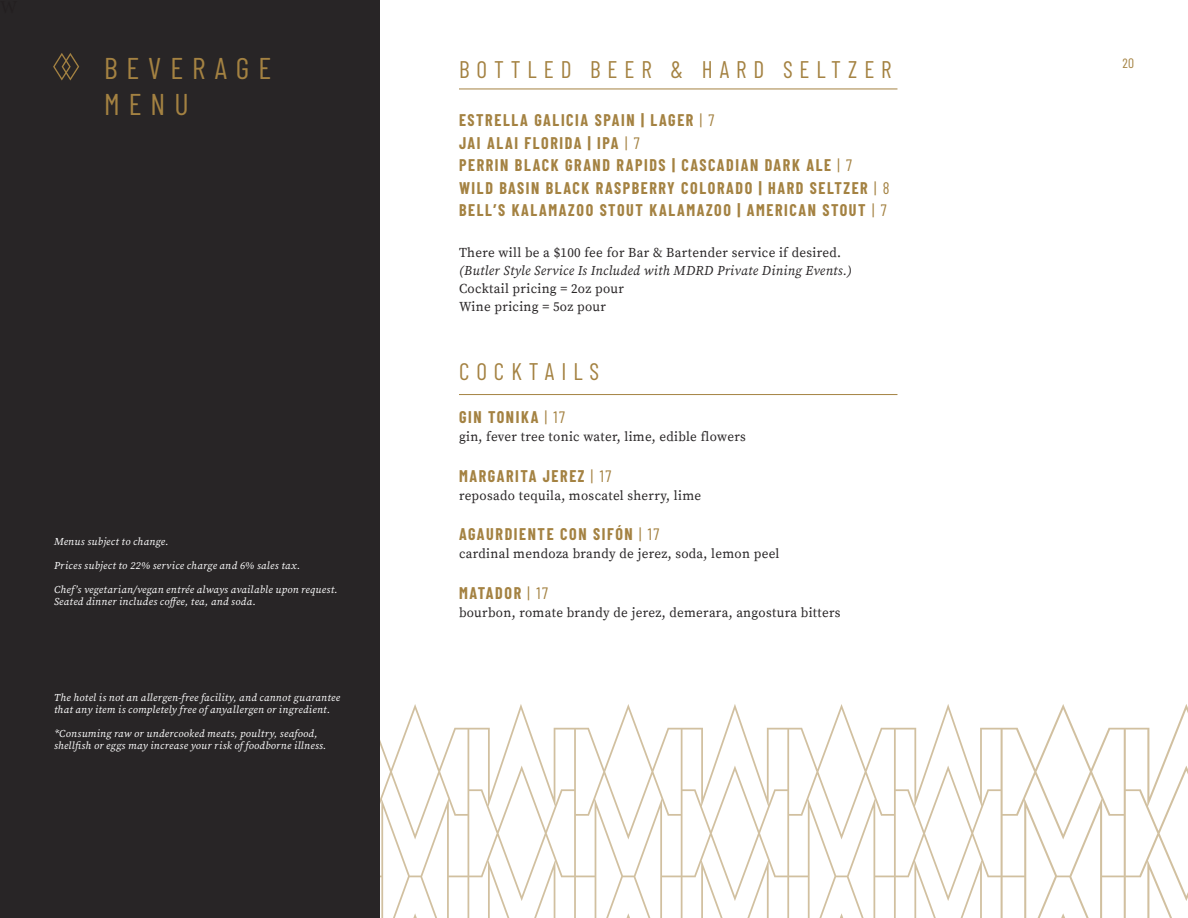
<style>
.page{position:relative;width:1188px;height:918px;background:#fff}
.page>*{position:absolute;margin:0;border:0;box-sizing:border-box;transform-origin:0 0}
.t1{font:30px/36px "Barlow Condensed";letter-spacing:.3em;color:#a48242}
.t2{font:24px "Barlow Condensed";letter-spacing:.3em;color:#a48242}
.t3{font:700 16.5px "Barlow Condensed";letter-spacing:.1em;color:#a48242}
.t4{font:13.5px/18px "Source Serif Pro";letter-spacing:.025em;color:#282526}
.t5{font:13.5px "Barlow Condensed";color:#a48242}
.t6{font:italic 10.5px/12px "Source Serif Variable";letter-spacing:.025em;color:#fff}
.s1{font-weight:400}
.s2{font-family:"Source Serif Variable";font-style:italic}
</style>
<div class="page">
<svg style="left:379px;top:704px;width:809px;height:214px"></svg>
<div style="left:0;top:0;width:379px;height:918px;background:#282526"></div>
<svg style="left:53px;top:53px;width:26px;height:28px"></svg>
<hr style="left:459px;top:89px;width:438px;height:1px;background:#a48242">
<hr style="left:459px;top:394px;width:438px;height:1px;background:#a48242">
<p class="t1" style="left:104px;top:48px;width:169px">BEVERAGE<br>MENU</p>
<p class="t6" style="left:54px;top:536px;width:116px">Menus subject to change.</p>
<p class="t6" style="left:54px;top:560px;width:248px">Prices subject to 22% service charge and 6% sales tax.</p>
<p class="t6" style="left:54px;top:584px;width:285px">Chef’s vegetarian/vegan entrée always available upon request.<br>Seated dinner includes coffee, tea, and soda.</p>
<p class="t6" style="left:54px;top:692px;width:287px">The hotel is not an allergen-free facility, and cannot guarantee that any item is completely free of anyallergen or ingredient.</p>
<p class="t6" style="left:54px;top:728px;width:274px">*Consuming raw or undercooked meats, poultry, seafood, shellfish or eggs may increase your risk of foodborne illness.</p>
<p class="t2" style="left:459px;top:52px;width:434px">BOTTLED BEER &amp; HARD SELTZER</p>
<p class="t3" style="left:459px;top:109px;width:257px">ESTRELLA GALICIA SPAIN | LAGER <span class="s1">| 7</span></p>
<p class="t3" style="left:459px;top:131px;width:182px">JAI ALAI FLORIDA | IPA <span class="s1">| 7</span></p>
<p class="t3" style="left:459px;top:154px;width:395px">PERRIN BLACK GRAND RAPIDS | CASCADIAN DARK ALE <span class="s1">| 7</span></p>
<p class="t3" style="left:459px;top:176px;width:432px">WILD BASIN BLACK RASPBERRY COLORADO | HARD SELTZER <span class="s1">| 8</span></p>
<p class="t3" style="left:459px;top:199px;width:429px">BELL’S KALAMAZOO STOUT KALAMAZOO | AMERICAN STOUT <span class="s1">| 7</span></p>
<p class="t4" style="left:459px;top:244px;width:394px">There will be a $100 fee for Bar &amp; Bartender service if desired. <span class="s2">(Butler Style Service Is Included with MDRD Private Dining Events.)<br></span>Cocktail pricing = 2oz pour</p>
<p class="t4" style="left:459px;top:298px;width:149px">Wine pricing = 5oz pour</p>
<p class="t2" style="left:459px;top:354px;width:142px">COCKTAILS</p>
<p class="t3" style="left:459px;top:406px;width:108px">GIN TONIKA <span class="s1">| 17</span></p>
<p class="t4" style="left:459px;top:428px;width:288px">gin, fever tree tonic water, lime, edible flowers</p>
<p class="t3" style="left:459px;top:464px;width:154px">MARGARITA JEREZ <span class="s1">| 17</span></p>
<p class="t4" style="left:459px;top:487px;width:244px">reposado tequila, moscatel sherry, lime</p>
<p class="t3" style="left:459px;top:523px;width:202px">AGAURDIENTE CON SIFÓN <span class="s1">| 17</span></p>
<p class="t4" style="left:459px;top:545px;width:322px">cardinal mendoza brandy de jerez, soda, lemon peel</p>
<p class="t3" style="left:459px;top:581px;width:90px">MATADOR <span class="s1">| 17</span></p>
<p class="t4" style="left:459px;top:604px;width:383px">bourbon, romate brandy de jerez, demerara, angostura bitters</p>
<p class="t5" style="left:1123px;top:53px;width:13px">20</p>
</div>
